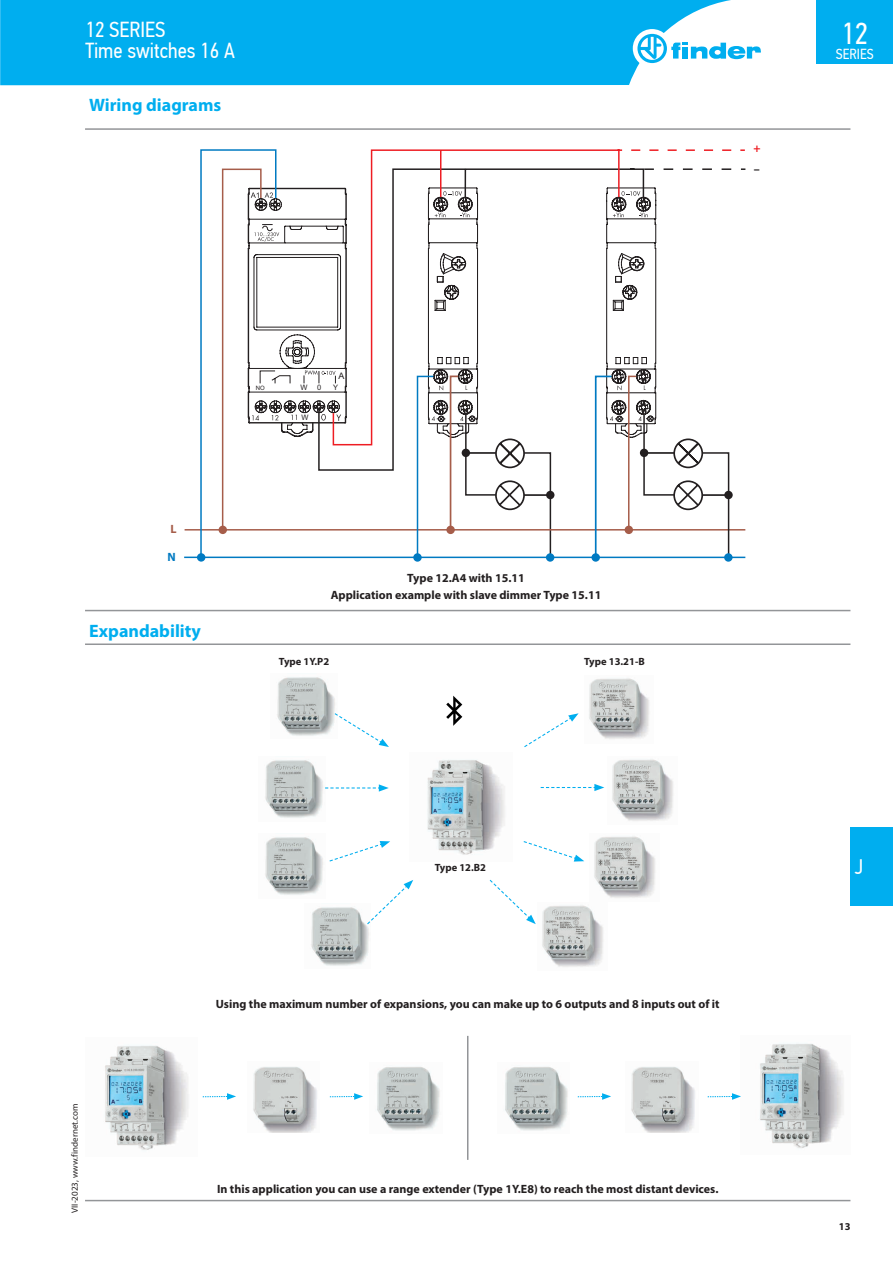
<style>
.page{position:relative;width:893px;height:1263px;background:#fff}
.page>*{position:absolute;margin:0;border:0;box-sizing:border-box;transform-origin:0 0}
.t1{font:30.3px "PF Din Text Cond Pro";color:#fff}
.t2{font:21.75px/21px "PF Din Text Cond Pro";color:#fff}
.t3{font:21px "PF Din Text Cond Pro";color:#fff}
.t4{font:700 18px "Myriad Pro";color:#00aeef}
.t5{font:14.55px "PF Din Text Cond Pro";color:#fff}
.t6{font:700 12px/16.2px "Myriad Pro";color:#231f20;text-align:center}
.t7{font:700 12px "Myriad Pro";color:#a65d4a}
.t8{font:700 12px "Myriad Pro";color:#007ac2}
.t9{font:700 12px "Myriad Pro";color:#ee1d23}
.t10{font:700 10.5px "Myriad Pro";color:#231f20}
.t11{font:9px "Myriad Pro";color:#231f20}
.t12{font:9px "Arial MT Std";color:#231f20}
.t13{font:7.5px "Arial MT Std";color:#231f20}
.t14{font:6px "Arial MT Std";color:#231f20}
</style>
<div class="page">
<div style="left:0;top:0;width:731px;height:85px;background:#00aeef"></div>
<div style="left:633px;top:29px;width:38px;height:39px;background:#fff;border-radius:50%"></div>
<svg style="left:637px;top:34px;width:124px;height:29px"></svg>
<div style="left:816px;top:0;width:77px;height:64px;background:#00aeef"></div>
<div style="left:850px;top:827px;width:43px;height:79px;background:#00aeef"></div>
<hr style="left:85px;top:128px;width:765px;height:2px;background:#939598">
<hr style="left:85px;top:610px;width:765px;height:1px;background:#939598">
<hr style="left:85px;top:643px;width:765px;height:2px;background:#939598">
<hr style="left:85px;top:1200px;width:765px;height:1px;background:#939598">
<div style="left:413px;top:553px;width:9px;height:9px;background:#007ac2;border-radius:50%"></div>
<svg style="left:546px;top:553px;width:8px;height:9px"></svg>
<svg style="left:184px;top:471px;width:561px;height:88px"></svg>
<div style="left:197px;top:553px;width:8px;height:9px;background:#007ac2;border-radius:50%"></div>
<svg style="left:428px;top:471px;width:124px;height:87px"></svg>
<svg style="left:724px;top:491px;width:9px;height:8px"></svg>
<svg style="left:591px;top:553px;width:9px;height:9px"></svg>
<svg style="left:347px;top:168px;width:298px;height:303px"></svg>
<svg style="left:644px;top:168px;width:101px;height:2px"></svg>
<div style="left:724px;top:553px;width:9px;height:9px;background:#007ac2;border-radius:50%"></div>
<svg style="left:594px;top:187px;width:136px;height:371px"></svg>
<svg style="left:200px;top:149px;width:147px;height:410px"></svg>
<svg style="left:332px;top:149px;width:292px;height:297px"></svg>
<svg style="left:631px;top:149px;width:114px;height:2px"></svg>
<svg style="left:446px;top:696px;width:16px;height:30px"></svg>
<img style="left:589px;top:678px;width:61px;height:61px">
<img style="left:612px;top:759px;width:62px;height:62px">
<img style="left:594px;top:836px;width:62px;height:62px">
<img style="left:542px;top:905px;width:62px;height:62px">
<img style="left:277px;top:677px;width:58px;height:59px">
<img style="left:265px;top:760px;width:58px;height:58px">
<img style="left:265px;top:837px;width:58px;height:58px">
<img style="left:311px;top:907px;width:58px;height:59px">
<img style="left:427px;top:760px;width:78px;height:95px">
<svg style="left:333px;top:712px;width:56px;height:35px"></svg>
<svg style="left:524px;top:713px;width:55px;height:34px"></svg>
<svg style="left:325px;top:784px;width:64px;height:8px"></svg>
<svg style="left:541px;top:784px;width:63px;height:7px"></svg>
<svg style="left:329px;top:841px;width:61px;height:21px"></svg>
<svg style="left:358px;top:880px;width:56px;height:46px"></svg>
<svg style="left:489px;top:879px;width:47px;height:45px"></svg>
<svg style="left:523px;top:841px;width:61px;height:20px"></svg>
<img style="left:105px;top:1045px;width:84px;height:105px">
<img style="left:760px;top:1043px;width:84px;height:105px">
<img style="left:253px;top:1067px;width:64px;height:66px">
<img style="left:631px;top:1067px;width:64px;height:66px">
<img style="left:377px;top:1066px;width:63px;height:65px">
<img style="left:505px;top:1066px;width:63px;height:65px">
<hr style="left:467px;top:1036px;width:1px;height:124px;background:#939598">
<svg style="left:203px;top:1093px;width:33px;height:7px"></svg>
<svg style="left:330px;top:1093px;width:33px;height:7px"></svg>
<svg style="left:578px;top:1093px;width:33px;height:7px"></svg>
<svg style="left:708px;top:1093px;width:33px;height:7px"></svg>
<h2 class="t2" style="left:85px;top:19px;width:151px">12 SERIES<br>Time switches 16 A</h2>
<h3 class="t4" style="left:89px;top:93px;width:134px">Wiring diagrams</h3>
<p class="t9" style="left:754px;top:140px;width:9px">+</p>
<p class="t6" style="left:754px;top:160px;width:7px">–</p>
<h1 class="t1" style="left:841px;top:16px;width:28px">12</h1>
<p class="t5" style="left:836px;top:45px;width:39px">SERIES</p>
<p class="t7" style="left:171px;top:521px;width:8px">L</p>
<p class="t8" style="left:168px;top:549px;width:10px">N</p>
<h3 class="t4" style="left:89px;top:619px;width:113px">Expandability</h3>
<p class="t14" style="left:256px;top:385px;width:10px">NO</p>
<p class="t13" style="left:301px;top:383px;width:9px">W</p>
<p class="t13" style="left:302px;top:413px;width:9px">W</p>
<p class="t12" style="left:338px;top:370px;width:8px">A</p>
<p class="t13" style="left:317px;top:383px;width:6px">0</p>
<p class="t13" style="left:333px;top:383px;width:7px">Y</p>
<p class="t6" style="left:331px;top:570px;width:272px">Type 12.A4 with 15.11<br>Application example with slave dimmer Type 15.11</p>
<p class="t10" style="left:279px;top:654px;width:52px">Type 1Y.P2</p>
<p class="t10" style="left:584px;top:655px;width:62px">Type 13.21-B</p>
<p class="t11" style="left:69px;top:1213px;width:110px;rotate:-90deg">VII-2023, www.findernet.com</p>
<p class="t10" style="left:435px;top:861px;width:53px">Type 12.B2</p>
<p class="t6" style="left:216px;top:995px;width:505px">Using the maximum number of expansions, you can make up to 6 outputs and 8 inputs out of it</p>
<p class="t6" style="left:217px;top:1181px;width:503px">In this application you can use a range extender (Type 1Y.E8) to reach the most distant devices.</p>
<h3 class="t3" style="left:855px;top:855px;width:10px">J</h3>
<p class="t10" style="left:839px;top:1219px;width:13px">13</p>
</div>
